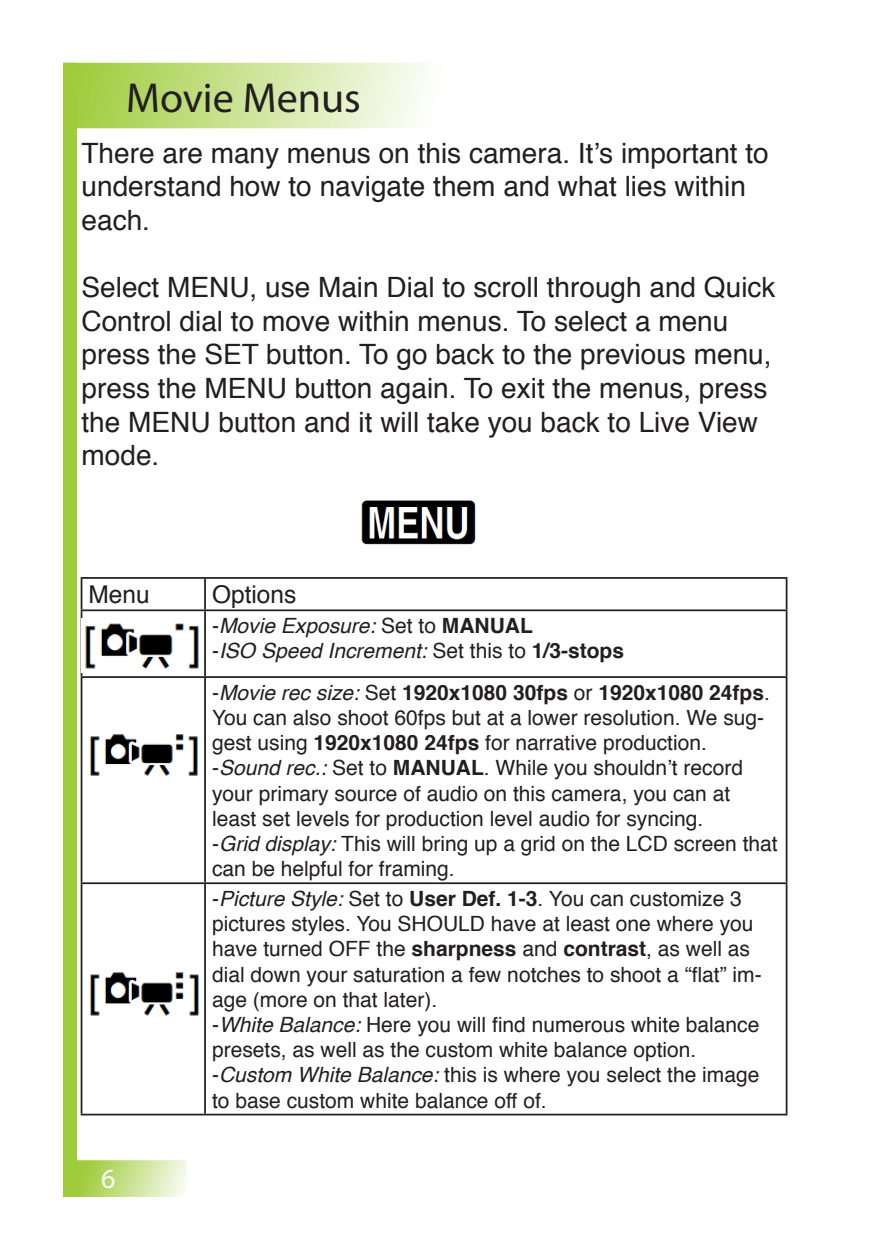
<style>
.page{position:relative;width:882px;height:1260px;background:#fff}
.page>*{position:absolute;margin:0;border:0;box-sizing:border-box;transform-origin:0 0}
.t1{font:42px "Myriad Pro";color:#231f20}
.t2{font:28px/33.6px "Helvetica";color:#231f20}
.t3{font:28px "Myriad Pro";color:#fff}
.t4{font:24.5px "Helvetica";color:#231f20}
.t5{font:21px/25.2px "Helvetica";color:#231f20}
.t6{font:italic 21px "Helvetica";color:#231f20}
.s1{font-style:normal}
.s2{font-weight:700;font-style:normal}
.s3{font-style:italic}
.s4{font-weight:700}
</style>
<div class="page">
<hr style="left:81px;top:577px;width:124px;height:2px;background:#231f20">
<hr style="left:81px;top:579px;width:1px;height:30px;background:#231f20">
<hr style="left:205px;top:577px;width:583px;height:2px;background:#231f20">
<hr style="left:204px;top:579px;width:2px;height:30px;background:#231f20">
<hr style="left:786px;top:579px;width:2px;height:30px;background:#231f20">
<hr style="left:81px;top:609px;width:124px;height:2px;background:#231f20">
<hr style="left:81px;top:611px;width:1px;height:65px;background:#231f20">
<hr style="left:205px;top:609px;width:583px;height:2px;background:#231f20">
<hr style="left:204px;top:611px;width:2px;height:65px;background:#231f20">
<hr style="left:786px;top:611px;width:2px;height:65px;background:#231f20">
<hr style="left:81px;top:676px;width:124px;height:2px;background:#231f20">
<hr style="left:81px;top:678px;width:1px;height:204px;background:#231f20">
<hr style="left:205px;top:676px;width:583px;height:2px;background:#231f20">
<hr style="left:204px;top:678px;width:2px;height:204px;background:#231f20">
<hr style="left:786px;top:678px;width:2px;height:204px;background:#231f20">
<hr style="left:81px;top:882px;width:124px;height:2px;background:#231f20">
<hr style="left:81px;top:884px;width:1px;height:230px;background:#231f20">
<hr style="left:205px;top:882px;width:583px;height:2px;background:#231f20">
<hr style="left:204px;top:884px;width:2px;height:230px;background:#231f20">
<hr style="left:786px;top:884px;width:2px;height:230px;background:#231f20">
<hr style="left:81px;top:1114px;width:124px;height:1px;background:#231f20">
<hr style="left:205px;top:1114px;width:583px;height:1px;background:#231f20">
<img style="left:90px;top:734px;width:108px;height:42px">
<img style="left:85px;top:623px;width:114px;height:46px">
<img style="left:90px;top:972px;width:109px;height:44px">
<div style="left:63px;top:63px;width:14px;height:1134px;background:#9fcc3b"></div>
<svg style="left:77px;top:1160px;width:109px;height:37px;background:#c9e291"></svg>
<svg style="left:77px;top:63px;width:351px;height:65px;background:#cde49b"></svg>
<img style="left:361px;top:500px;width:115px;height:45px">
<p class="t1" style="left:126px;top:72px;width:236px">Movie Menus</p>
<p class="t2" style="left:82px;top:137px;width:689px">There are many menus on this camera. It’s important to understand how to navigate them and what lies within each.</p>
<p class="t2" style="left:82px;top:271px;width:696px">Select MENU, use Main Dial to scroll through and Quick Control dial to move within menus. To select a menu press the SET button. To go back to the previous menu, press the MENU button again. To exit the menus, press the MENU button and it will take you back to Live View mode.</p>
<p class="t4" style="left:89px;top:576px;width:63px">Menu</p>
<p class="t4" style="left:212px;top:576px;width:86px">Options</p>
<p class="t6" style="left:212px;top:609px;width:322px"><span class="s1">-</span>Movie Exposure: <span class="s1">Set to</span> <span class="s2">MANUAL</span></p>
<p class="t6" style="left:212px;top:634px;width:414px"><span class="s1">-</span>ISO Speed Increment: <span class="s1">Set this to</span> <span class="s2">1/3-stops</span></p>
<p class="t5" style="left:212px;top:681px;width:560px">-<span class="s3">Movie rec size:</span> Set <span class="s4">1920x1080 30fps</span> or <span class="s4">1920x1080 24fps</span>.<br>You can also shoot 60fps but at a lower resolution. We sug&shy;gest using <span class="s4">1920x1080 24fps</span> for narrative production.</p>
<p class="t5" style="left:212px;top:756px;width:533px">-<span class="s3">Sound rec.:</span> Set to <span class="s4">MANUAL</span>. While you shouldn’t record your primary source of audio on this camera, you can at least set levels for production level audio for syncing.</p>
<p class="t5" style="left:212px;top:832px;width:567px">-<span class="s3">Grid display:</span> This will bring up a grid on the LCD screen that can be helpful for framing.</p>
<p class="t5" style="left:212px;top:887px;width:551px">-<span class="s3">Picture Style:</span> Set to <span class="s4">User Def. 1-3</span>. You can customize 3 pictures styles. You SHOULD have at least one where you have turned OFF the <span class="s4">sharpness</span> and <span class="s4">contrast</span>, as well as dial down your saturation a few notches to shoot a “flat” im&shy;age (more on that later).</p>
<p class="t5" style="left:212px;top:1013px;width:549px">-<span class="s3">White Balance:</span> Here you will find numerous white balance presets, as well as the custom white balance option.</p>
<p class="t5" style="left:212px;top:1063px;width:549px">-<span class="s3">Custom White Balance:</span> this is where you select the image to base custom white balance off of.</p>
<p class="t3" style="left:101px;top:1162px;width:16px">6</p>
</div>
